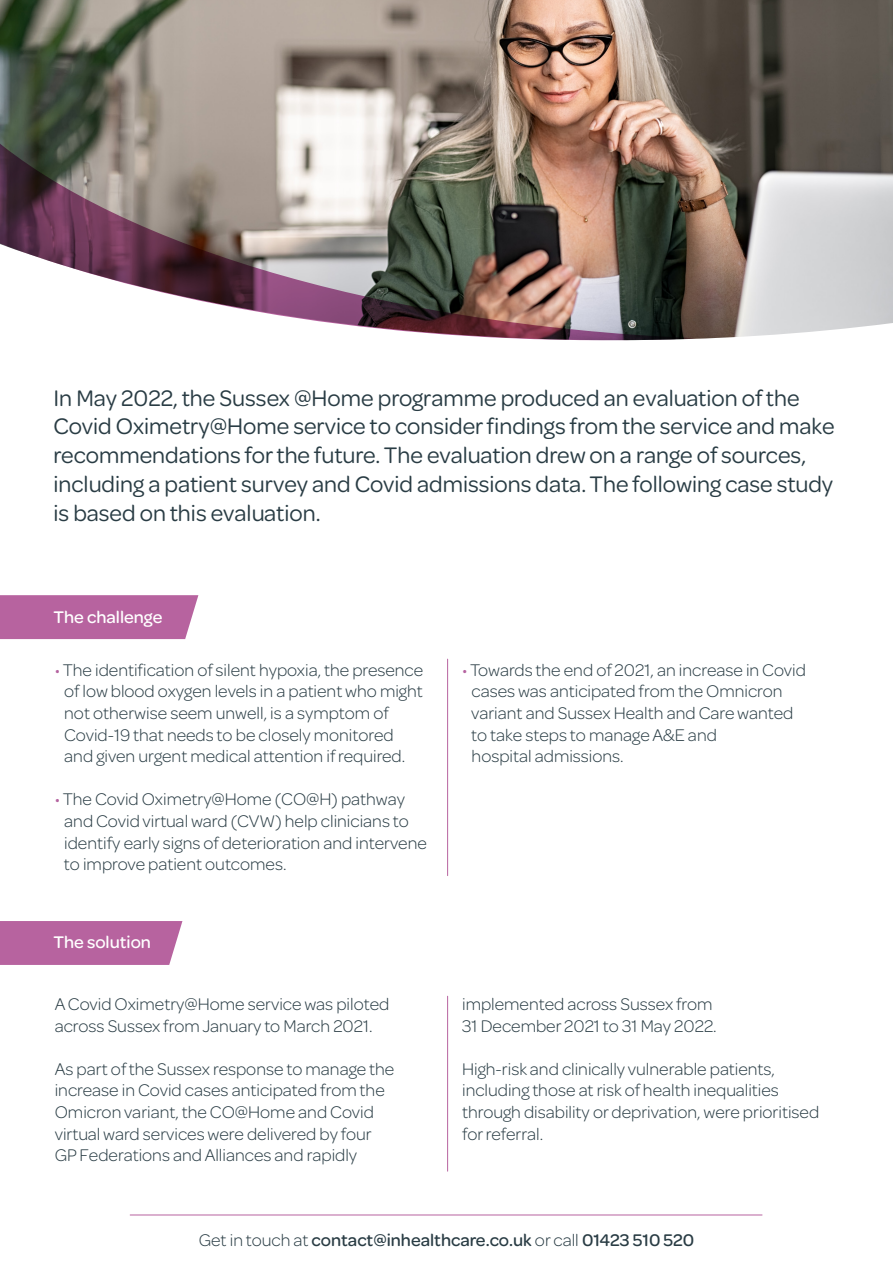
<style>
.page{position:relative;width:893px;height:1263px;background:#fff}
.page>*{position:absolute;margin:0;border:0;box-sizing:border-box;transform-origin:0 0}
.t1{font:24px/28.8px "Omnes";color:#293c44}
.t2{font:300 18px/21.6px "Omnes";color:#293c44}
.t3{font:500 18px "Omnes";color:#293c44}
.t4{font:500 18px "Omnes";color:#fff}
.s1{color:#b563a0}
.s2{font-weight:300}
</style>
<div class="page">
<hr style="left:130px;top:1214px;width:632px;height:1px;background:#b7639f">
<div style="left:0;top:595px;width:198px;height:44px;background:#b7639f"></div>
<div style="left:0;top:921px;width:182px;height:44px;background:#b7639f"></div>
<hr style="left:447px;top:996px;width:1px;height:175px;background:#b7639f">
<hr style="left:447px;top:659px;width:1px;height:217px;background:#b7639f">
<img style="left:0;top:0;width:893px;height:339px">
<img style="left:0;top:123px;width:695px;height:217px">
<p class="t1" style="left:54px;top:382px;width:783px">In May 2022, the Sussex @Home programme produced an evaluation of the Covid Oximetry@Home service to consider findings from the service and make recommendations for the future. The evaluation drew on a range of sources, including a patient survey and Covid admissions data. The following case study is based on this evaluation.</p>
<p class="t4" style="left:54px;top:604px;width:110px">The challenge</p>
<p class="t2" style="left:64px;top:658px;width:361px;text-indent:-9px"><span class="s1">•</span> The identification of silent hypoxia, the presence of low blood oxygen levels in a patient who might not otherwise seem unwell, is a symptom of Covid-19 that needs to be closely monitored and given urgent medical attention if required.</p>
<p class="t2" style="left:64px;top:788px;width:364px;text-indent:-9px"><span class="s1">•</span> The Covid Oximetry@Home (CO@H) pathway and Covid virtual ward (CVW) help clinicians to identify early signs of deterioration and intervene to improve patient outcomes.</p>
<p class="t4" style="left:54px;top:930px;width:99px">The solution</p>
<p class="t2" style="left:55px;top:992px;width:336px">A Covid Oximetry@Home service was piloted across Sussex from January to March 2021.</p>
<p class="t2" style="left:55px;top:1057px;width:341px">As part of the Sussex response to manage the increase in Covid cases anticipated from the Omicron variant, the CO@Home and Covid virtual ward services were delivered by four GP Federations and Alliances and rapidly</p>
<p class="t2" style="left:471px;top:658px;width:336px;text-indent:-9px"><span class="s1">•</span> Towards the end of 2021, an increase in Covid cases was anticipated from the Omnicron variant and Sussex Health and Care wanted to take steps to manage A&amp;E and<br>hospital admissions.</p>
<p class="t2" style="left:462px;top:992px;width:256px">implemented across Sussex from<br>31 December 2021 to 31 May 2022.</p>
<p class="t2" style="left:462px;top:1057px;width:359px">High-risk and clinically vulnerable patients, including those at risk of health inequalities through disability or deprivation, were prioritised for referral.</p>
<p class="t3" style="left:199px;top:1228px;width:497px"><span class="s2">Get in touch at</span> contact@inhealthcare.co.uk <span class="s2">or call</span> 01423 510 520</p>
</div>
